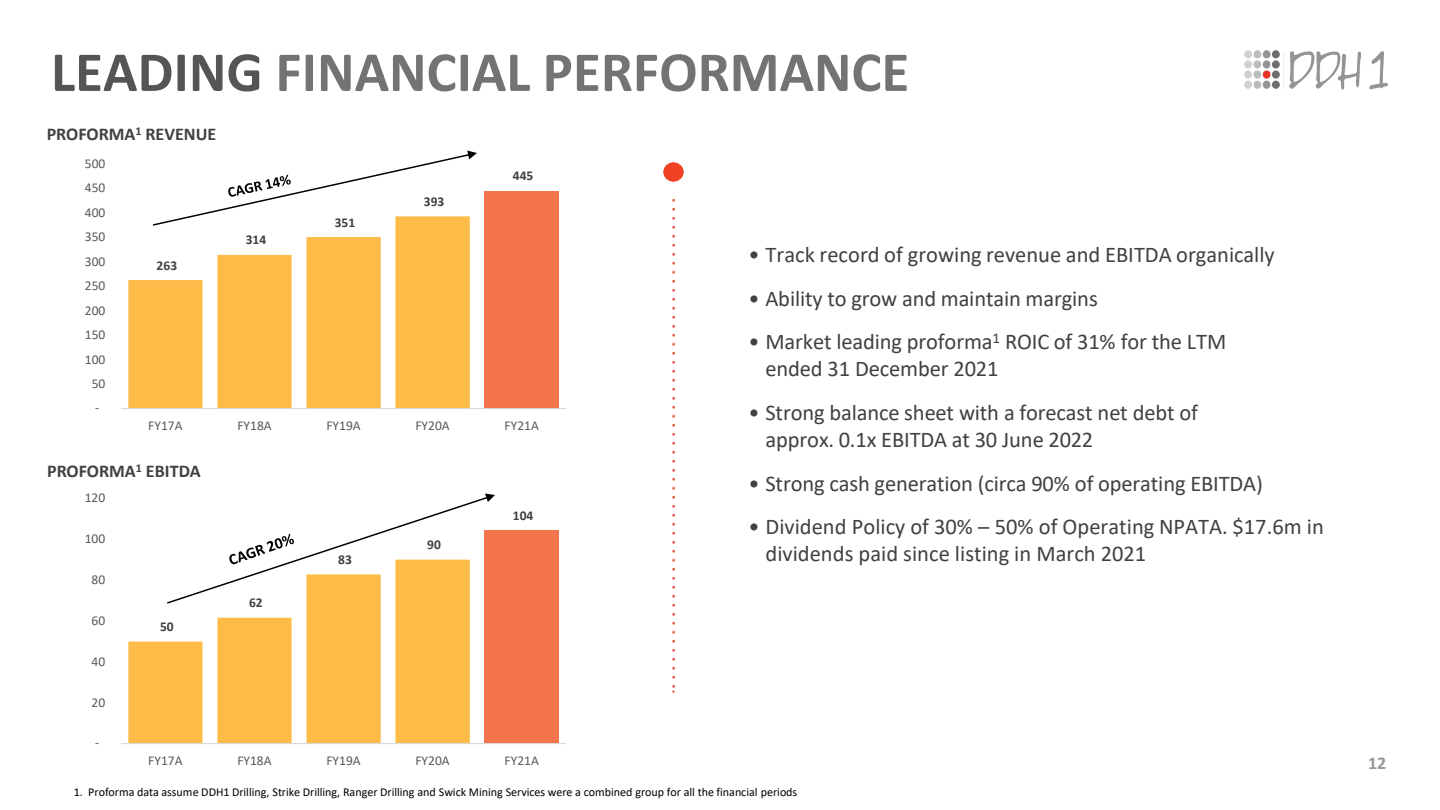
<style>
.page{position:relative;width:1440px;height:810px;background:#fff}
.page>*{position:absolute;margin:0;border:0;box-sizing:border-box;transform-origin:0 0}
.t1{font:700 57px "Calibri";color:#757272}
.t2{font:22.5px/27px "Calibri";letter-spacing:-.005em;color:#414042}
.t3{font:700 18px "Calibri";color:#414042}
.t4{font:700 18px "Calibri";color:#9a9696}
.t5{font:13.5px "Calibri";color:#595959}
.t6{font:700 13.5px "Calibri";color:#404040}
.t7{font:12px "Calibri";letter-spacing:-.005em;color:#000}
.s1{color:#555}
</style>
<div class="page">
<img style="left:1244px;top:51px;width:35px;height:37px">
<img style="left:1283px;top:51px;width:78px;height:38px">
<svg style="left:1369px;top:51px;width:19px;height:39px"></svg>
<div style="left:485px;top:191px;width:74px;height:218px;background:#f4754c"></div>
<svg style="left:128px;top:227px;width:342px;height:181px;fill:#fdbc47"></svg>
<hr style="left:121px;top:408px;width:445px;height:1px;background:#d9d9d9">
<div style="left:485px;top:530px;width:74px;height:214px;background:#f4754c"></div>
<svg style="left:128px;top:605px;width:342px;height:138px;fill:#fdbc47"></svg>
<hr style="left:121px;top:743px;width:445px;height:1px;background:#d9d9d9">
<svg style="left:167px;top:494px;width:328px;height:111px"></svg>
<svg style="left:152px;top:151px;width:325px;height:76px"></svg>
<svg style="left:672px;top:199px;width:3px;height:494px"></svg>
<img style="left:664px;top:162px;width:19px;height:20px">
<h2 class="t1" style="left:51px;top:32px;width:860px"><span class="s1">LEADING</span> FINANCIAL PERFORMANCE</h2>
<p class="t3" style="left:47px;top:121px;width:171px">PROFORMA<sup>1</sup> REVENUE</p>
<p class="t5" style="left:85px;top:154px;width:22px">500</p>
<p class="t5" style="left:85px;top:178px;width:22px">450</p>
<p class="t5" style="left:85px;top:203px;width:22px">400</p>
<p class="t5" style="left:85px;top:227px;width:22px">350</p>
<p class="t5" style="left:85px;top:252px;width:22px">300</p>
<p class="t5" style="left:85px;top:276px;width:22px">250</p>
<p class="t5" style="left:85px;top:301px;width:22px">200</p>
<p class="t5" style="left:85px;top:325px;width:22px">150</p>
<p class="t5" style="left:85px;top:350px;width:22px">100</p>
<p class="t5" style="left:92px;top:374px;width:15px">50</p>
<p class="t5" style="left:95px;top:399px;width:6px">-</p>
<p class="t6" style="left:157px;top:256px;width:22px">263</p>
<p class="t6" style="left:246px;top:230px;width:22px">314</p>
<p class="t6" style="left:335px;top:213px;width:22px">351</p>
<p class="t6" style="left:424px;top:192px;width:22px">393</p>
<p class="t6" style="left:513px;top:166px;width:22px">445</p>
<p class="t5" style="left:148px;top:416px;width:36px">FY17A</p>
<p class="t5" style="left:237px;top:416px;width:36px">FY18A</p>
<p class="t5" style="left:326px;top:416px;width:36px">FY19A</p>
<p class="t5" style="left:416px;top:416px;width:36px">FY20A</p>
<p class="t5" style="left:505px;top:416px;width:36px">FY21A</p>
<p class="t3" style="left:47px;top:458px;width:155px">PROFORMA<sup>1</sup> EBITDA</p>
<p class="t5" style="left:85px;top:488px;width:22px">120</p>
<p class="t5" style="left:85px;top:529px;width:22px">100</p>
<p class="t5" style="left:92px;top:570px;width:15px">80</p>
<p class="t5" style="left:92px;top:611px;width:15px">60</p>
<p class="t5" style="left:92px;top:652px;width:15px">40</p>
<p class="t5" style="left:92px;top:693px;width:15px">20</p>
<p class="t5" style="left:95px;top:734px;width:6px">-</p>
<p class="t6" style="left:160px;top:617px;width:15px">50</p>
<p class="t6" style="left:249px;top:593px;width:15px">62</p>
<p class="t6" style="left:338px;top:550px;width:15px">83</p>
<p class="t6" style="left:427px;top:535px;width:15px">90</p>
<p class="t6" style="left:513px;top:506px;width:22px">104</p>
<p class="t5" style="left:148px;top:751px;width:36px">FY17A</p>
<p class="t5" style="left:237px;top:751px;width:36px">FY18A</p>
<p class="t5" style="left:326px;top:751px;width:36px">FY19A</p>
<p class="t5" style="left:416px;top:751px;width:36px">FY20A</p>
<p class="t5" style="left:505px;top:751px;width:36px">FY21A</p>
<p class="t2" style="left:748px;top:241px;width:528px">• Track record of growing revenue and EBITDA organically</p>
<p class="t2" style="left:748px;top:284px;width:351px">• Ability to grow and maintain margins</p>
<p class="t2" style="left:766px;top:328px;width:462px;text-indent:-17px">• Market leading proforma<sup>1</sup> ROIC of 31% for the LTM ended 31 December 2021</p>
<p class="t2" style="left:766px;top:398px;width:434px;text-indent:-17px">• Strong balance sheet with a forecast net debt of approx. 0.1x EBITDA at 30 June 2022</p>
<p class="t2" style="left:748px;top:469px;width:516px">• Strong cash generation (circa 90% of operating EBITDA)</p>
<p class="t2" style="left:766px;top:512px;width:560px;text-indent:-17px">• Dividend Policy of 30% – 50% of Operating NPATA. $17.6m in dividends paid since listing in March 2021</p>
<p class="t7" style="left:74px;top:784px;width:725px">1. Proforma data assume DDH1 Drilling, Strike Drilling, Ranger Drilling and Swick Mining Services were a combined group for all the financial periods</p>
<p class="t4" style="left:1368px;top:750px;width:20px">12</p>
</div>
